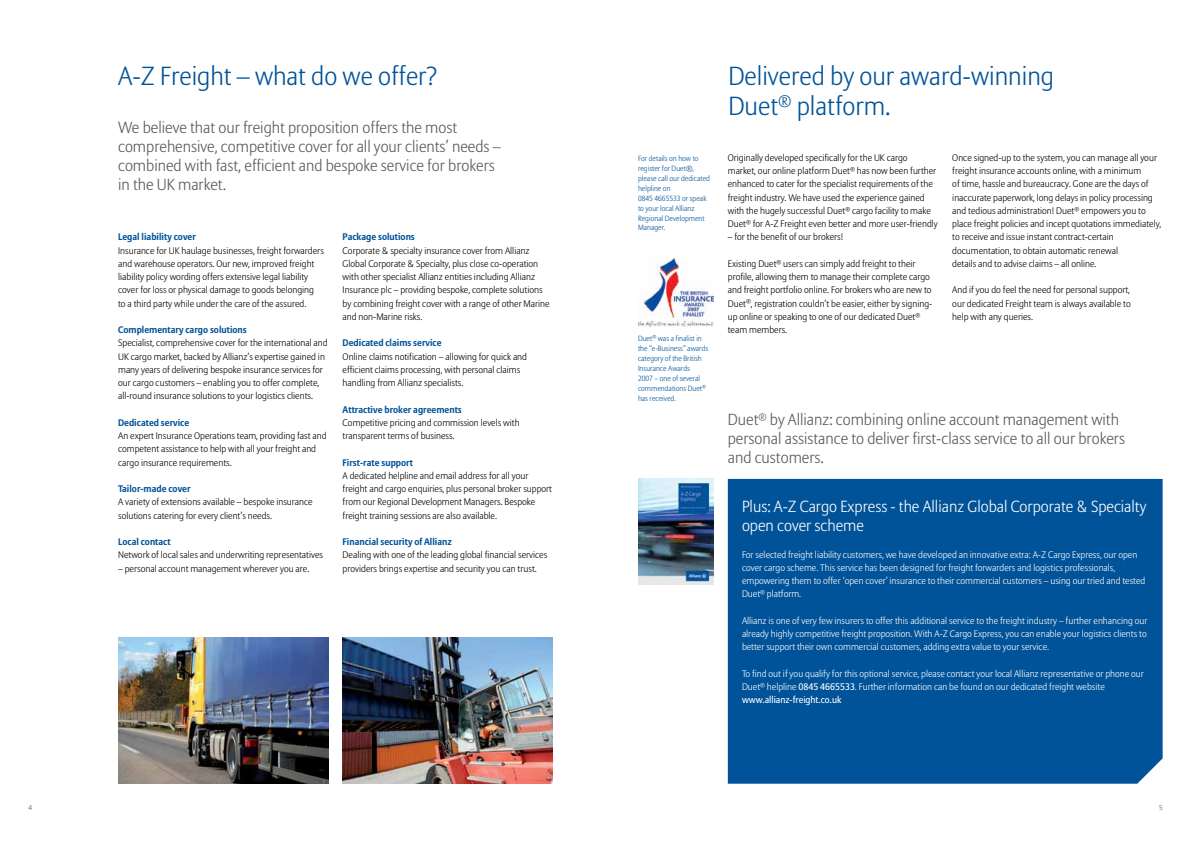
<style>
.page{position:relative;width:1191px;height:842px;background:#fff}
.page>*{position:absolute;margin:0;border:0;box-sizing:border-box;transform-origin:0 0}
.t1{font:300 26px/30px "Allianz Sans";color:#005399}
.t2{font:300 16px/19px "Allianz Sans";color:#58595b}
.t3{font:300 16px/19px "Allianz Sans";color:#fff}
.t4{font:300 9.5px/13.3px "Allianz Sans";color:#000}
.t5{font:300 9.5px/13.3px "Allianz Sans";color:#fff}
.t6{font:700 9.5px "Allianz Sans";color:#005399}
.t7{font:300 7.5px/10px "Allianz Sans";color:#005399}
.t8{font:300 7px "Allianz Sans";color:#58595b}
.s1{font-weight:400}
</style>
<div class="page">
<img style="left:343px;top:638px;width:210px;height:146px">
<img style="left:118px;top:638px;width:210px;height:146px">
<div style="left:728px;top:479px;width:434px;height:305px;background:#005399"></div>
<img style="left:638px;top:479px;width:75px;height:106px">
<img style="left:638px;top:259px;width:75px;height:68px">
<h1 class="t1" style="left:118px;top:60px;width:321px">A-Z Freight – what do we offer?</h1>
<h2 class="t2" style="left:118px;top:118px;width:384px">We believe that our freight proposition offers the most comprehensive, competitive cover for all your clients’ needs – combined with fast, efficient and bespoke service for brokers in the UK market.</h2>
<p class="t6" style="left:118px;top:231px;width:79px">Legal liability cover</p>
<p class="t4" style="left:118px;top:244px;width:207px">Insurance for UK haulage businesses, freight forwarders and warehouse operators. Our new, improved freight liability policy wording offers extensive legal liability cover for loss or physical damage to goods belonging to a third party while under the care of the assured.</p>
<p class="t6" style="left:118px;top:324px;width:130px">Complementary cargo solutions</p>
<p class="t4" style="left:118px;top:336px;width:211px">Specialist, comprehensive cover for the international and UK cargo market, backed by Allianz’s expertise gained in many years of delivering bespoke insurance services for our cargo customers – enabling you to offer complete, all-round insurance solutions to your logistics clients.</p>
<p class="t6" style="left:118px;top:417px;width:73px">Dedicated service</p>
<p class="t4" style="left:118px;top:429px;width:210px">An expert Insurance Operations team, providing fast and competent assistance to help with all your freight and cargo insurance requirements.</p>
<p class="t6" style="left:118px;top:483px;width:74px">Tailor-made cover</p>
<p class="t4" style="left:118px;top:495px;width:196px">A variety of extensions available – bespoke insurance solutions catering for every client’s needs.</p>
<p class="t6" style="left:118px;top:536px;width:54px">Local contact</p>
<p class="t4" style="left:118px;top:548px;width:206px">Network of local sales and underwriting representatives</p>
<p class="t4" style="left:118px;top:562px;width:193px">– personal account management wherever you are.</p>
<p class="t6" style="left:343px;top:231px;width:74px">Package solutions</p>
<p class="t4" style="left:343px;top:244px;width:209px">Corporate &amp; specialty insurance cover from Allianz Global Corporate &amp; Specialty, plus close co-operation with other specialist Allianz entities including Allianz Insurance plc – providing bespoke, complete solutions by combining freight cover with a range of other Marine and non-Marine risks.</p>
<p class="t6" style="left:343px;top:337px;width:100px">Dedicated claims service</p>
<p class="t4" style="left:343px;top:350px;width:186px">Online claims notification – allowing for quick and efficient claims processing, with personal claims handling from Allianz specialists.</p>
<p class="t6" style="left:343px;top:404px;width:121px">Attractive broker agreements</p>
<p class="t4" style="left:343px;top:416px;width:178px">Competitive pricing and commission levels with transparent terms of business.</p>
<p class="t6" style="left:343px;top:457px;width:72px">First-rate support</p>
<p class="t4" style="left:343px;top:469px;width:211px">A dedicated helpline and email address for all your freight and cargo enquiries, plus personal broker support from our Regional Development Managers. Bespoke freight training sessions are also available.</p>
<p class="t6" style="left:343px;top:536px;width:111px">Financial security of Allianz</p>
<p class="t4" style="left:343px;top:548px;width:206px">Dealing with one of the leading global financial services providers brings expertise and security you can trust.</p>
<p class="t7" style="left:638px;top:153px;width:73px">For details on how to register for Duet®, please call our dedicated helpline on<br>0845 4665533 or speak to your local Allianz<br>Regional Development<br>Manager.</p>
<p class="t7" style="left:638px;top:333px;width:72px">Duet<sup>®</sup> was a finalist in the “e-Business” awards category of the British<br>Insurance Awards<br>2007 – one of several commendations Duet<sup>® </sup>has received.</p>
<h1 class="t1" style="left:728px;top:60px;width:327px">Delivered by our award-winning<br>Duet<sup>®</sup> platform.</h1>
<p class="t4" style="left:728px;top:151px;width:212px">Originally developed specifically for the UK cargo market, our online platform Duet<sup>®</sup> has now been further enhanced to cater for the specialist requirements of the freight industry. We have used the experience gained with the hugely successful Duet<sup>®</sup> cargo facility to make Duet<sup>®</sup> for A-Z Freight even better and more user-friendly</p>
<p class="t4" style="left:728px;top:230px;width:117px">– for the benefit of our brokers!</p>
<p class="t4" style="left:728px;top:257px;width:206px">Existing Duet<sup>®</sup> users can simply add freight to their profile, allowing them to manage their complete cargo and freight portfolio online. For brokers who are new to Duet<sup>®</sup>, registration couldn’t be easier, either by signing&shy;up online or speaking to one of our dedicated Duet<sup>® </sup>team members.</p>
<p class="t4" style="left:952px;top:151px;width:210px">Once signed-up to the system, you can manage all your freight insurance accounts online, with a minimum<br>of time, hassle and bureaucracy. Gone are the days of inaccurate paperwork, long delays in policy processing and tedious administration! Duet<sup>®</sup> empowers you to place freight policies and incept quotations immediately, to receive and issue instant contract-certain documentation, to obtain automatic renewal<br>details and to advise claims – all online.</p>
<p class="t4" style="left:952px;top:283px;width:180px;text-align:justify">And if you do feel the need for personal support, our dedicated Freight team is always available to help with any queries.</p>
<h2 class="t2" style="left:728px;top:410px;width:399px">Duet<sup>®</sup> by Allianz: combining online account management with personal assistance to deliver first-class service to all our brokers and customers.</h2>
<h2 class="t3" style="left:742px;top:497px;width:406px">Plus: A-Z Cargo Express - the Allianz Global Corporate &amp; Specialty open cover scheme</h2>
<p class="t5" style="left:742px;top:547px;width:405px">For selected freight liability customers, we have developed an innovative extra: A-Z Cargo Express, our open cover cargo scheme. This service has been designed for freight forwarders and logistics professionals, empowering them to offer ‘open cover’ insurance to their commercial customers – using our tried and tested Duet<sup>®</sup> platform.</p>
<p class="t5" style="left:742px;top:614px;width:407px;text-align:justify">Allianz is one of very few insurers to offer this additional service to the freight industry – further enhancing our already highly competitive freight proposition. With A-Z Cargo Express, you can enable your logistics clients to better support their own commercial customers, adding extra value to your service.</p>
<p class="t5" style="left:742px;top:667px;width:403px">To find out if you qualify for this optional service, please contact your local Allianz representative or phone our<br>Duet<sup>®</sup> helpline <span class="s1">0845 4665533</span>. Further information can be found on our dedicated freight website <span class="s1">www.allianz-freight.co.uk</span></p>
<p class="t8" style="left:28px;top:803px;width:5px">4</p>
<p class="t8" style="left:1159px;top:803px;width:5px">5</p>
</div>
